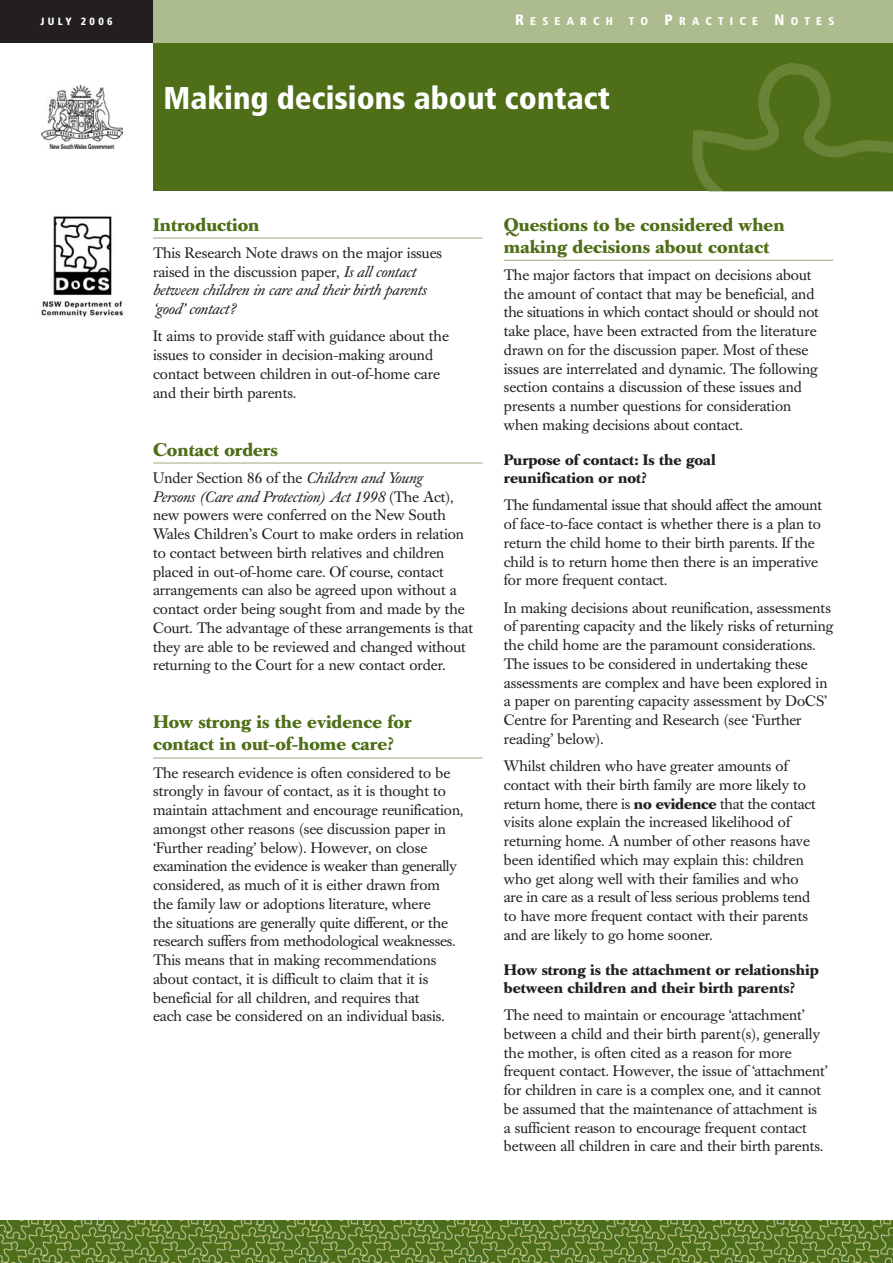
<style>
.page{position:relative;width:893px;height:1263px;background:#fff}
.page>*{position:absolute;margin:0;border:0;box-sizing:border-box;transform-origin:0 0}
.t1{font:900 condensed 31.5px "Frutiger";color:#fff}
.t2{font:700 18px/22.2px "Caslon Book BE";color:#4e6e17}
.t3{font:15px/18.8px "Caslon Book BE";color:#231f20}
.t4{font:italic 15px/18.8px "Caslon Book BE";color:#231f20}
.t5{font:700 15px/18px "Caslon Book BE";color:#231f20}
.t6{font:900 condensed 11.25px "Frutiger";letter-spacing:.555em;color:#fff}
.t7{font:900 condensed 10.5px "Frutiger";letter-spacing:.31em;color:#fff}
.s1{font-size:15px}
.s2{font-style:normal}
.s3{font-style:italic}
.s4{font-weight:700}
</style>
<div class="page">
<div style="left:153px;top:43px;width:740px;height:148px;background:#4e6e17"></div>
<img style="left:692px;top:63px;width:201px;height:128px">
<div style="left:0;top:0;width:153px;height:43px;background:#231f20"></div>
<img style="left:0;top:1220px;width:893px;height:43px">
<img style="left:41px;top:216px;width:82px;height:101px">
<hr style="left:153px;top:238px;width:330px;height:1px;background:#9bac77">
<hr style="left:153px;top:463px;width:330px;height:1px;background:#9bac77">
<hr style="left:153px;top:758px;width:330px;height:1px;background:#9bac77">
<hr style="left:504px;top:260px;width:329px;height:1px;background:#9bac77">
<div style="left:153px;top:0;width:740px;height:43px;background:#adbc8f"></div>
<img style="left:41px;top:86px;width:82px;height:62px">
<p class="t7" style="left:41px;top:17px;width:73px">JULY 2006</p>
<p class="t6" style="left:515px;top:17px;width:99px"><span class="s1">R</span>ESEARCH</p>
<p class="t6" style="left:629px;top:17px;width:207px">TO <span class="s1">P</span>RACTICE <span class="s1">N</span>OTES</p>
<h1 class="t1" style="left:164px;top:85px;width:448px">Making decisions about contact</h1>
<p class="t2" style="left:153px;top:215px;width:108px">Introduction</p>
<p class="t4" style="left:153px;top:245px;width:291px"><span class="s2">This Research Note draws on the major issues raised in the discussion paper,</span> Is all contact between children in care and their birth parents ‘good’ contact?</p>
<p class="t3" style="left:153px;top:328px;width:297px">It aims to provide staff with guidance about the issues to consider in decision-making around contact between children in out-of-home care and their birth parents.</p>
<p class="t2" style="left:153px;top:440px;width:126px">Contact orders</p>
<p class="t3" style="left:153px;top:470px;width:321px">Under Section 86 of the <span class="s3">Children and Young<br>Persons (Care and Protection) Act 1998</span> (The Act), new powers were conferred on the New South Wales Children’s Court to make orders in relation to contact between birth relatives and children placed in out-of-home care. Of course, contact arrangements can also be agreed upon without a contact order being sought from and made by the Court. The advantage of these arrangements is that they are able to be reviewed and changed without returning to the Court for a new contact order.</p>
<p class="t2" style="left:153px;top:713px;width:260px">How strong is the evidence for contact in out-of-home care?</p>
<p class="t3" style="left:153px;top:765px;width:312px">The research evidence is often considered to be strongly in favour of contact, as it is thought to maintain attachment and encourage reunification, amongst other reasons (see discussion paper in ‘Further reading’ below). However, on close examination the evidence is weaker than generally considered, as much of it is either drawn from the family law or adoptions literature, where<br>the situations are generally quite different, or the research suffers from methodological weaknesses.<br>This means that in making recommendations about contact, it is difficult to claim that it is beneficial for all children, and requires that<br>each case be considered on an individual basis.</p>
<p class="t2" style="left:504px;top:215px;width:282px">Questions to be considered when making decisions about contact</p>
<p class="t3" style="left:504px;top:267px;width:317px">The major factors that impact on decisions about the amount of contact that may be beneficial, and the situations in which contact should or should not take place, have been extracted from the literature drawn on for the discussion paper. Most of these issues are interrelated and dynamic. The following section contains a discussion of these issues and presents a number questions for consideration when making decisions about contact.</p>
<p class="t5" style="left:504px;top:452px;width:213px">Purpose of contact: Is the goal reunification or not?</p>
<p class="t3" style="left:504px;top:497px;width:320px">The fundamental issue that should affect the amount of face-to-face contact is whether there is a plan to return the child home to their birth parents. If the child is to return home then there is an imperative for more frequent contact.</p>
<p class="t3" style="left:504px;top:600px;width:331px">In making decisions about reunification, assessments of parenting capacity and the likely risks of returning the child home are the paramount considerations.<br>The issues to be considered in undertaking these assessments are complex and have been explored in a paper on parenting capacity assessment by DoCS’ Centre for Parenting and Research (see ‘Further reading’ below).</p>
<p class="t3" style="left:504px;top:758px;width:313px">Whilst children who have greater amounts of contact with their birth family are more likely to return home, there is <span class="s4">no evidence</span> that the contact visits alone explain the increased likelihood of returning home. A number of other reasons have been identified which may explain this: children who get along well with their families and who are in care as a result of less serious problems tend to have more frequent contact with their parents and are likely to go home sooner.</p>
<p class="t5" style="left:504px;top:962px;width:316px">How strong is the attachment or relationship between children and their birth parents?</p>
<p class="t3" style="left:504px;top:1007px;width:326px">The need to maintain or encourage ‘attachment’ between a child and their birth parent(s), generally the mother, is often cited as a reason for more frequent contact. However, the issue of ‘attachment’ for children in care is a complex one, and it cannot be assumed that the maintenance of attachment is<br>a sufficient reason to encourage frequent contact between all children in care and their birth parents.</p>
</div>
